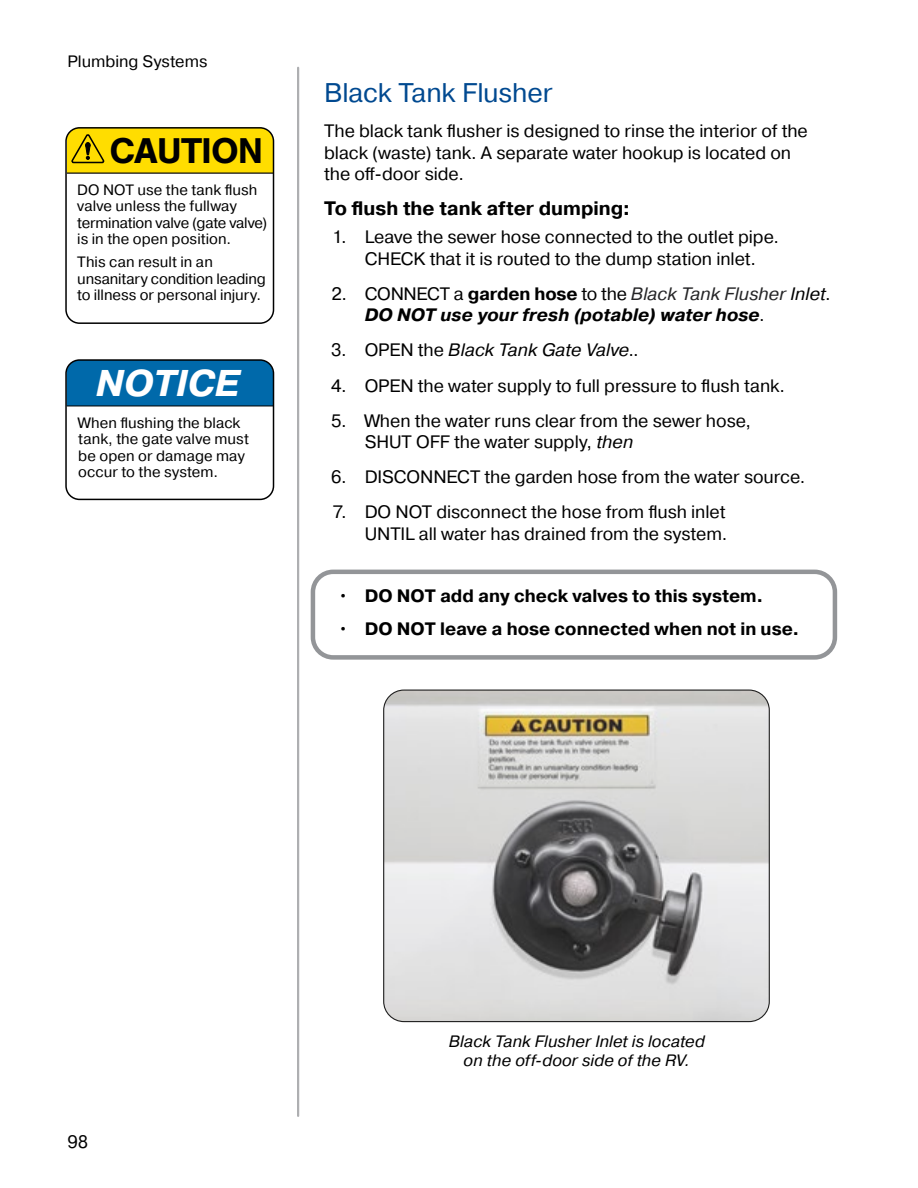
<style>
.page{position:relative;width:918px;height:1188px;background:#fff}
.page>*{position:absolute;margin:0;border:0;box-sizing:border-box;transform-origin:0 0}
.t1{font:700 37.2px "Nimbus San";letter-spacing:-.025em;color:#000}
.t2{font:italic 700 37.2px "Pragmatica";color:#fff}
.t3{font:27px "Pragmatica";letter-spacing:-.005em;color:#004990}
.t4{font:700 19.5px "Pragmatica";color:#000}
.t5{font:18px/21.6px "Pragmatica";letter-spacing:-.005em;color:#000}
.t6{font:italic 700 18px/21.6px "Pragmatica";letter-spacing:.005em;color:#000}
.t7{font:700 18px "Pragmatica";color:#000}
.t8{font:italic 18px "Pragmatica";letter-spacing:-.005em;color:#000}
.t9{font:italic 16.5px/18.8px "Pragmatica";letter-spacing:.005em;color:#000;text-align:center}
.t10{font:16.5px "Pragmatica";color:#000}
.t11{font:15px/16.5px "Pragmatica";letter-spacing:.005em;color:#000}
.s1{font-weight:400;font-style:normal}
.s2{font-style:normal}
.s3{font-weight:400;color:#252527}
.s4{font-weight:400}
.s5{font-style:italic}
</style>
<div class="page">
<hr style="left:297px;top:68px;width:2px;height:1048px;background:#939598">
<img style="left:384px;top:690px;width:385px;height:332px">
<div style="left:383px;top:690px;width:387px;height:332px;border:1px solid #000;border-radius:20px"></div>
<div style="left:311px;top:570px;width:526px;height:90px;border:4px solid #939598;border-radius:20px"></div>
<div style="left:68px;top:362px;width:204px;height:43px;background:#0069aa"></div>
<hr style="left:66px;top:405px;width:207px;height:2px;background:#000">
<div style="left:65px;top:359px;width:209px;height:141px;border:2px solid #000;border-radius:14px"></div>
<div style="left:68px;top:129px;width:204px;height:44px;background:#fd0"></div>
<hr style="left:67px;top:173px;width:206px;height:1px;background:#000">
<div style="left:65px;top:127px;width:209px;height:197px;border:2px solid #000;border-radius:14px"></div>
<p class="t10" style="left:68px;top:51px;width:141px">Plumbing Systems</p>
<h1 class="t1" style="left:110px;top:130px;width:155px">CAUTION</h1>
<p class="t11" style="left:77px;top:181px;width:192px">DO NOT use the tank flush valve unless the fullway termination valve (gate valve) is in the open position.</p>
<p class="t11" style="left:77px;top:254px;width:190px">This can result in an unsanitary condition leading to illness or personal injury.</p>
<h1 class="t2" style="left:96px;top:360px;width:145px">NOTICE</h1>
<p class="t11" style="left:78px;top:415px;width:172px">When flushing the black tank, the gate valve must be open or damage may occur to the system.</p>
<h2 class="t3" style="left:324px;top:76px;width:230px">Black Tank Flusher</h2>
<p class="t5" style="left:324px;top:120px;width:485px">The black tank flusher is designed to rinse the interior of the black (waste) tank. A separate water hookup is located on the off-door side.</p>
<p class="t4" style="left:324px;top:195px;width:308px">To flush the tank after dumping:</p>
<p class="t5" style="left:332px;top:226px;width:449px;text-align:center">1. Leave the sewer hose connected to the outlet pipe.<br>CHECK that it is routed to the dump station inlet.</p>
<p class="t6" style="left:365px;top:283px;width:468px;text-indent:-33px"><span class="s1">2. CONNECT a</span> <span class="s2">garden hose</span> <span class="s1">to the</span> <span class="s3">Black Tank Flusher</span> <span class="s4">Inlet</span><span class="s1">.<br></span>DO NOT use your fresh (potable) water hose<span class="s1">.</span></p>
<p class="t8" style="left:331px;top:339px;width:309px"><span class="s2">3. OPEN the</span> Black Tank Gate Valve<span class="s2">..</span></p>
<p class="t5" style="left:331px;top:375px;width:456px">4. OPEN the water supply to full pressure to flush tank.</p>
<p class="t5" style="left:365px;top:410px;width:388px;text-indent:-34px">5. When the water runs clear from the sewer hose,<br>SHUT OFF the water supply, <span class="s5">then</span></p>
<p class="t5" style="left:331px;top:467px;width:476px">6. DISCONNECT the garden hose from the water source.</p>
<p class="t5" style="left:333px;top:502px;width:396px;text-align:right">7. DO NOT disconnect the hose from flush inlet<br>UNTIL all water has drained from the system.</p>
<p class="t7" style="left:338px;top:584px;width:427px"><span class="s4">•</span> DO NOT add any check valves to this system.</p>
<p class="t7" style="left:338px;top:617px;width:463px"><span class="s4">•</span> DO NOT leave a hose connected when not in use.</p>
<p class="t5" style="left:68px;top:1132px;width:22px">98</p>
<p class="t9" style="left:449px;top:1032px;width:258px">Black Tank Flusher Inlet is located on the off-door side of the RV.</p>
</div>
